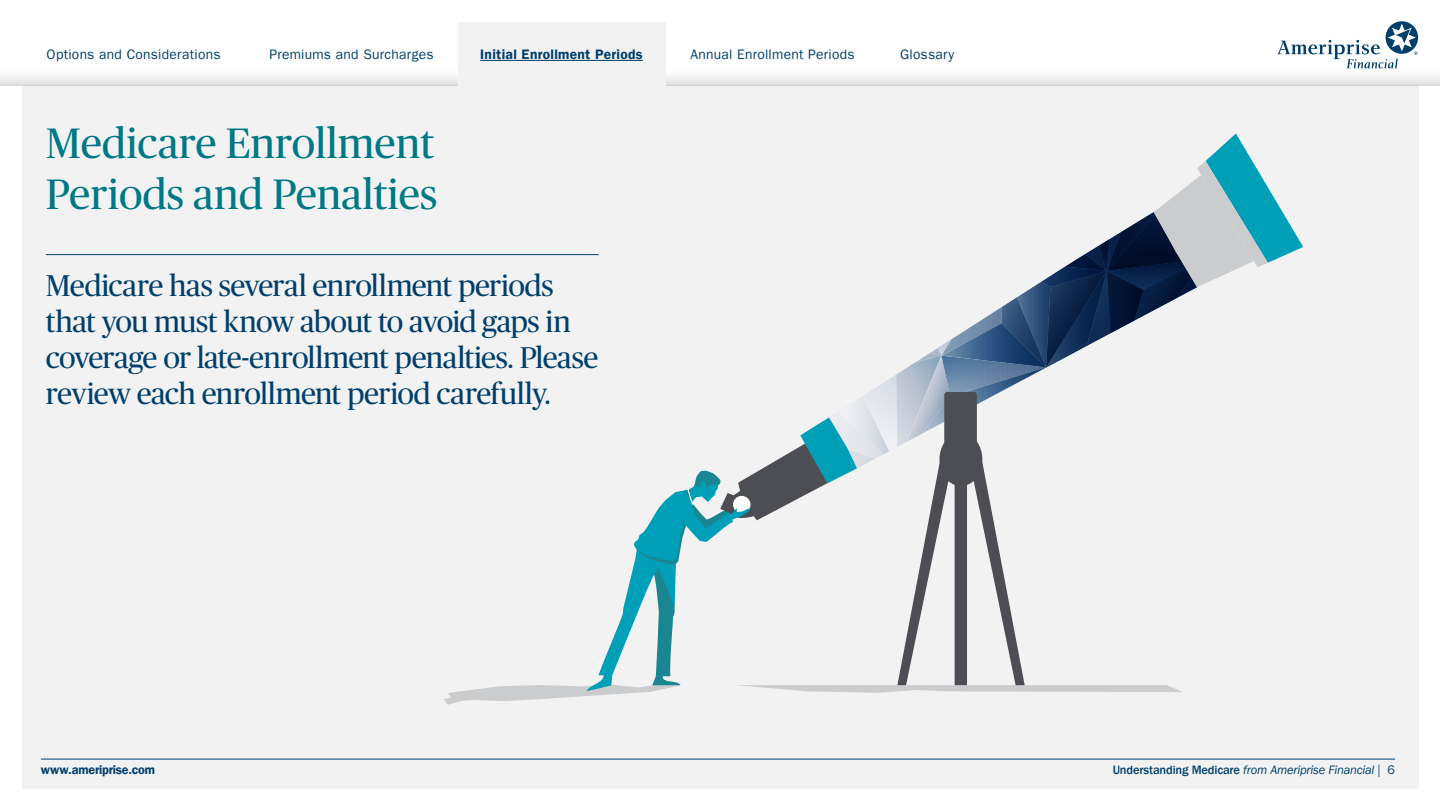
<style>
.page{position:relative;width:1440px;height:810px;background:#fff}
.page>*{position:absolute;margin:0;border:0;box-sizing:border-box;transform-origin:0 0}
.t1{font:42.5px/51px "Publico Headline";color:#007886}
.t2{font:30px/36px "Publico Headline";letter-spacing:-.025em;color:#003f6b}
.t3{font:13.75px "ITC Frank Gofor Ameriprise";letter-spacing:.02em;color:#003f6b}
.t4{font:13.75px "ITC Frank Gofor Ameriprise Dm";letter-spacing:.02em;color:#003f6b}
.t5{font:italic 12.5px "ITC Frank Gofor Ameriprise";letter-spacing:-.02em;color:#003f6b}
.t6{font:12.5px "ITC Frank Gofor Ameriprise Dm";letter-spacing:-.015em;color:#003f6b}
.s1{font-weight:500;font-style:normal}
.s2{font-style:normal}
</style>
<div class="page">
<div style="left:22px;top:85px;width:1396px;height:703px;background:#f2f2f3"></div>
<svg style="left:0;top:22px;width:1440px;height:63px"></svg>
<svg style="left:1277px;top:21px;width:141px;height:47px"></svg>
<hr style="left:46px;top:254px;width:553px;height:1px;background:#003f6b">
<div style="left:458px;top:22px;width:207px;height:74px;background:#f2f2f3"></div>
<hr style="left:480px;top:60px;width:163px;height:1px;background:#003f6b">
<hr style="left:41px;top:759px;width:1354px;height:1px;background:#003f6b">
<svg style="left:444px;top:133px;width:859px;height:572px"></svg>
<p class="t3" style="left:47px;top:46px;width:175px">Options and Considerations</p>
<p class="t3" style="left:269px;top:46px;width:166px">Premiums and Surcharges</p>
<p class="t4" style="left:480px;top:46px;width:164px">Initial Enrollment Periods</p>
<p class="t3" style="left:690px;top:46px;width:166px">Annual Enrollment Periods</p>
<p class="t3" style="left:900px;top:46px;width:56px">Glossary</p>
<h1 class="t1" style="left:46px;top:116px;width:393px">Medicare Enrollment<br>Periods and Penalties</h1>
<p class="t2" style="left:46px;top:266px;width:554px">Medicare has several enrollment periods that you must know about to avoid gaps in coverage or late-enrollment penalties. Please review each enrollment period carefully.</p>
<p class="t6" style="left:41px;top:762px;width:116px">www.ameriprise.com</p>
<p class="t5" style="left:1113px;top:762px;width:284px"><span class="s1">Understanding Medicare</span> from Ameriprise Financial <span class="s2">| 6</span></p>
</div>
